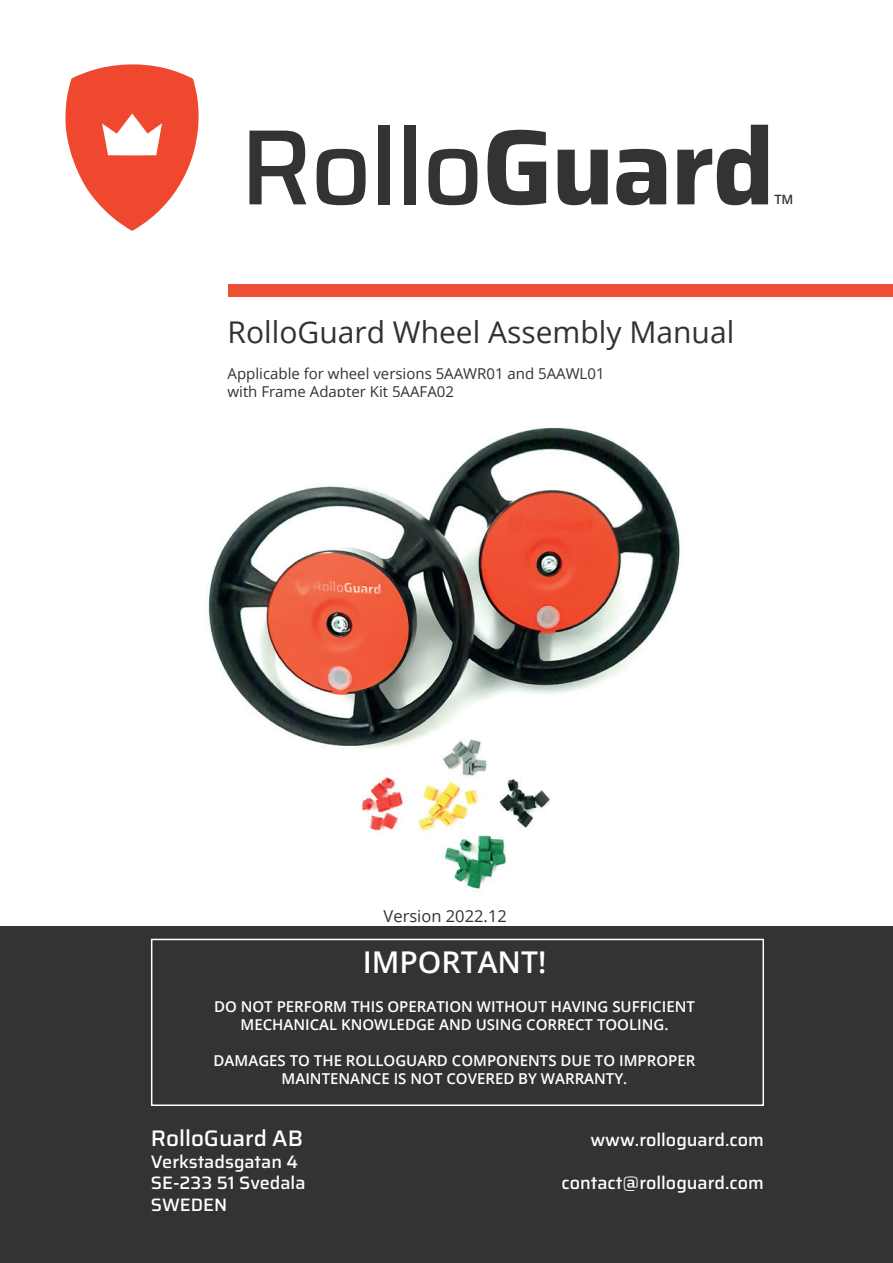
<style>
.page{position:relative;width:893px;height:1263px;background:#fff}
.page>*{position:absolute;margin:0;border:0;box-sizing:border-box;transform-origin:0 0}
.t1{font:30px "Open Sans";color:#333231}
.t2{font:600 30px "Open Sans";color:#fff}
.t3{font:500 22.5px "Saira";color:#fff}
.t4{font:500 18px/21.6px "Saira";color:#fff}
.t5{font:16.5px "Open Sans";color:#333231}
.t6{font:600 15px/18px "Open Sans";color:#fff;text-align:center}
.t7{font:15px/18px "Open Sans";color:#333231}
.t8{font:600 12.9px "Open Sans";color:#333331}
</style>
<div class="page">
<div style="left:0;top:926px;width:893px;height:337px;background:#333331"></div>
<img style="left:208px;top:427px;width:472px;height:465px">
<div style="left:229px;top:285px;width:664px;height:12px;background:#ef4f35"></div>
<svg style="left:249px;top:131px;width:57px;height:73px"></svg>
<svg style="left:317px;top:149px;width:49px;height:56px"></svg>
<div style="left:378px;top:125px;width:12px;height:79px;background:#333331"></div>
<div style="left:404px;top:125px;width:12px;height:79px;background:#333331"></div>
<svg style="left:428px;top:149px;width:49px;height:56px"></svg>
<svg style="left:487px;top:130px;width:59px;height:75px"></svg>
<svg style="left:558px;top:150px;width:50px;height:55px"></svg>
<svg style="left:616px;top:149px;width:50px;height:56px"></svg>
<svg style="left:677px;top:125px;width:91px;height:80px"></svg>
<svg style="left:65px;top:64px;width:134px;height:167px"></svg>
<div style="left:151px;top:939px;width:613px;height:167px;border:2px solid #fff"></div>
<p class="t8" style="left:774px;top:191px;width:21px">TM</p>
<h1 class="t1" style="left:228px;top:311px;width:508px">RolloGuard Wheel Assembly Manual</h1>
<p class="t7" style="left:228px;top:364px;width:378px">Applicable for wheel versions 5AAWR01 and 5AAWL01 with Frame Adapter Kit 5AAFA02</p>
<p class="t5" style="left:384px;top:904px;width:125px">Version 2022.12</p>
<h1 class="t2" style="left:363px;top:941px;width:185px">IMPORTANT!</h1>
<p class="t6" style="left:214px;top:997px;width:482px">DO NOT PERFORM THIS OPERATION WITHOUT HAVING SUFFICIENT<br>MECHANICAL KNOWLEDGE AND USING CORRECT TOOLING.</p>
<p class="t6" style="left:214px;top:1051px;width:483px">DAMAGES TO THE ROLLOGUARD COMPONENTS DUE TO IMPROPER<br>MAINTENANCE IS NOT COVERED BY WARRANTY.</p>
<h2 class="t3" style="left:151px;top:1120px;width:154px">RolloGuard AB</h2>
<p class="t4" style="left:590px;top:1128px;width:175px">www.rolloguard.com</p>
<p class="t4" style="left:151px;top:1150px;width:156px">Verkstadsgatan 4<br>SE-233 51 Svedala</p>
<p class="t4" style="left:561px;top:1171px;width:204px">contact@rolloguard.com</p>
<p class="t4" style="left:151px;top:1193px;width:78px">SWEDEN</p>
</div>
